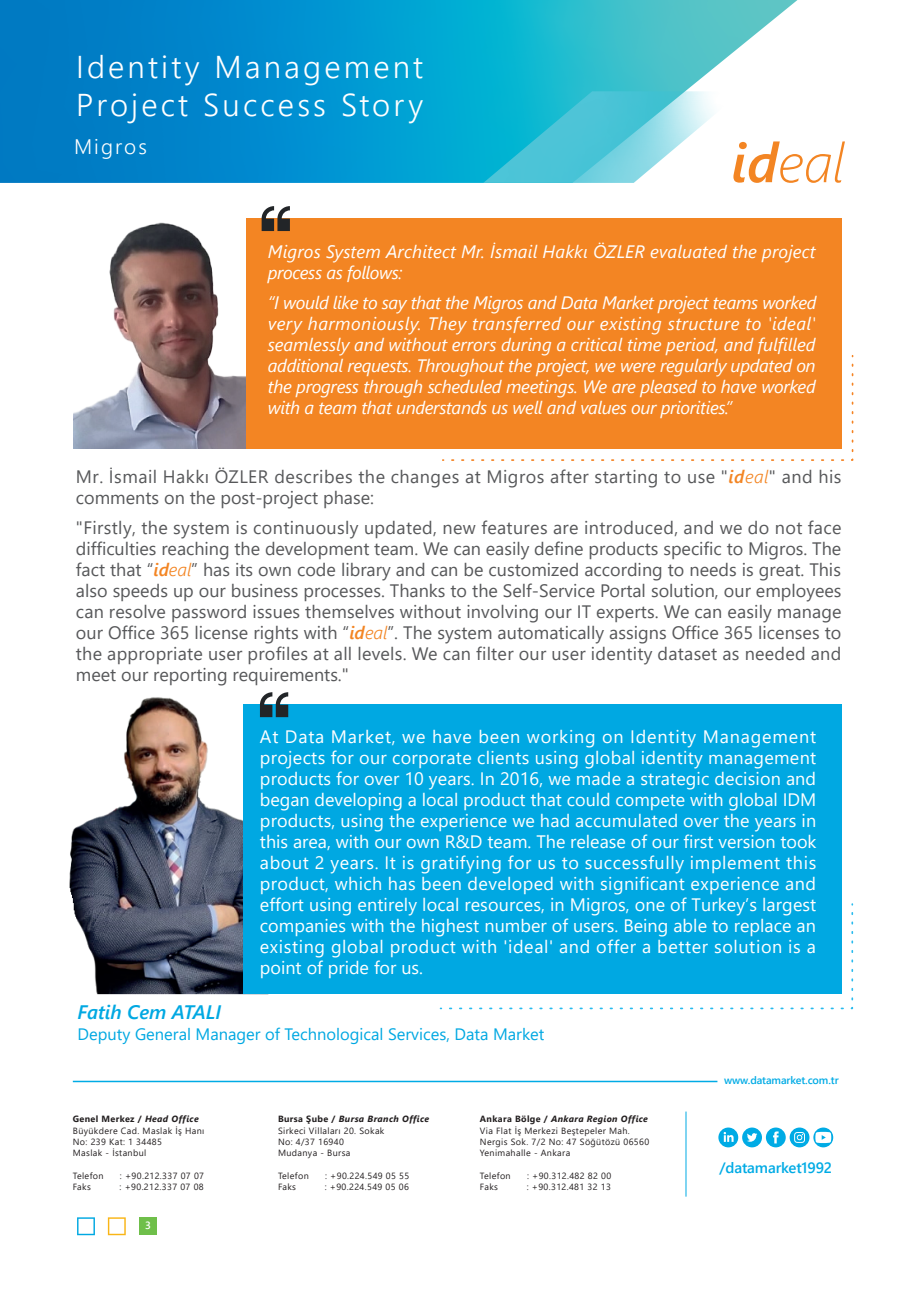
<style>
.page{position:relative;width:919px;height:1289px;background:#fff}
.page>*{position:absolute;margin:0;border:0;box-sizing:border-box;transform-origin:0 0}
.t1{font:300 31.5px/37.5px "Segoe UI";letter-spacing:.1em;color:#fff}
.t2{font:300 21px "Segoe UI";letter-spacing:.1em;color:#fff}
.t3{font:italic 600 19.5px "Segoe UI";color:#00a8e2}
.t4{font:18px/21px "Segoe UI";letter-spacing:.015em;color:#57585a}
.t5{font:18px/21px "Segoe UI";letter-spacing:.035em;color:#fff;text-align:justify}
.t6{font:italic 18px/21px "Segoe UI";letter-spacing:-.02em;color:#fff;text-align:justify}
.t7{font:italic 18px/21px "Segoe UI";letter-spacing:.01em;color:#fff}
.t8{font:16.5px "Segoe UI";color:#00a8e2}
.t9{font:600 15px "Segoe UI";letter-spacing:-.01em;color:#00abe5}
.t10{font:600 10.8px "Segoe UI";letter-spacing:-.01em;color:#00abe5}
.t11{font:600 10.5px "Segoe UI";color:#fff}
.t12{font:9px/11.2px "Segoe UI";letter-spacing:.04em;color:#231f20}
.s1{font-weight:600;font-style:italic;color:#f38523}
.s2{font-weight:300;font-style:italic;color:#f38523}
.s3{font-weight:700}
.s4{font-weight:700;font-style:italic}
</style>
<div class="page">
<img style="left:69px;top:692px;width:221px;height:303px">
<img style="left:74px;top:222px;width:172px;height:227px">
<div style="left:243px;top:704px;width:598px;height:289px;background:#00a8e2"></div>
<div style="left:246px;top:218px;width:595px;height:231px;background:#f38523"></div>
<div style="left:139px;top:1217px;width:17px;height:17px;background:#6fbf4a"></div>
<svg style="left:108px;top:1217px;width:18px;height:18px"></svg>
<svg style="left:77px;top:1217px;width:18px;height:18px"></svg>
<svg style="left:0;top:0;width:797px;height:183px;background:#159cce"></svg>
<svg style="left:851px;top:364px;width:3px;height:97px"></svg>
<svg style="left:442px;top:459px;width:401px;height:2px"></svg>
<svg style="left:261px;top:206px;width:29px;height:25px"></svg>
<svg style="left:440px;top:912px;width:414px;height:285px"></svg>
<hr style="left:73px;top:1080px;width:644px;height:2px;background:#00abe5">
<svg style="left:260px;top:692px;width:28px;height:25px"></svg>
<svg style="left:483px;top:91px;width:361px;height:92px"></svg>
<h1 class="t1" style="left:76px;top:45px;width:349px">Identity Management<br>Project Success Story</h1>
<p class="t2" style="left:74px;top:126px;width:74px">Migros</p>
<p class="t7" style="left:268px;top:238px;width:549px">Migros System Architect Mr. İsmail Hakkı ÖZLER evaluated the project process as follows:</p>
<p class="t6" style="left:268px;top:289px;width:550px">“I would like to say that the Migros and Data Market project teams worked very harmoniously. They transferred our existing structure to 'ideal' seamlessly and without errors during a critical time period, and fulfilled additional requests. Throughout the project, we were regularly updated on the progress through scheduled meetings. We are pleased to have worked with a team that understands us well and values our priorities.”</p>
<p class="t4" style="left:76px;top:464px;width:767px">Mr. İsmail Hakkı ÖZLER describes the changes at Migros after starting to use "<span class="s1">id</span><span class="s2">eal</span>" and his comments on the post-project phase:</p>
<p class="t4" style="left:76px;top:515px;width:767px;text-align:justify">"Firstly, the system is continuously updated, new features are introduced, and we do not face difficulties reaching the development team. We can easily define products specific to Migros. The fact that “<span class="s1">id</span><span class="s2">eal</span>” has its own code library and can be customized according to needs is great. This also speeds up our business processes. Thanks to the Self-Service Portal solution, our employees can resolve password issues themselves without involving our IT experts. We can easily manage our Office 365 license rights with “<span class="s1">id</span><span class="s2">eal</span>”. The system automatically assigns Office 365 licenses to the appropriate user profiles at all levels. We can filter our user identity dataset as needed and meet our reporting requirements."</p>
<p class="t5" style="left:260px;top:724px;width:558px">At Data Market, we have been working on Identity Management projects for our corporate clients using global identity management products for over 10 years. In 2016, we made a strategic decision and began developing a local product that could compete with global IDM products, using the experience we had accumulated over the years in this area, with our own R&amp;D team. The release of our first version took about 2 years. It is gratifying for us to successfully implement this product, which has been developed with significant experience and effort using entirely local resources, in Migros, one of Turkey’s largest companies with the highest number of users. Being able to replace an existing global product with 'ideal' and offer a better solution is a point of pride for us.</p>
<p class="t3" style="left:78px;top:993px;width:145px">Fatih Cem ATALI</p>
<p class="t8" style="left:78px;top:1018px;width:468px">Deputy General Manager of Technological Services, Data Market</p>
<p class="t12" style="left:73px;top:1112px;width:133px"><span class="s3">Genel Merkez /</span> <span class="s4">Head Office<br></span>Büyükdere Cad. Maslak İş Hanı<br>No: 239 Kat: 1 34485<br>Maslak - İstanbul</p>
<p class="t12" style="left:73px;top:1168px;width:32px">Telefon</p>
<p class="t12" style="left:120px;top:1168px;width:86px">: +90.212.337 07 07</p>
<p class="t12" style="left:73px;top:1180px;width:20px">Faks</p>
<p class="t12" style="left:120px;top:1180px;width:86px">: +90.212.337 07 08</p>
<p class="t11" style="left:145px;top:1215px;width:7px">3</p>
<p class="t12" style="left:278px;top:1112px;width:153px"><span class="s3">Bursa Şube /</span> <span class="s4">Bursa Branch Office<br></span>Sirkeci Villaları 20. Sokak<br>No: 4/37 16940<br>Mudanya - Bursa</p>
<p class="t12" style="left:278px;top:1168px;width:32px">Telefon</p>
<p class="t12" style="left:325px;top:1168px;width:86px">: +90.224.549 05 55</p>
<p class="t12" style="left:278px;top:1180px;width:20px">Faks</p>
<p class="t12" style="left:325px;top:1180px;width:86px">: +90.224.549 05 06</p>
<p class="t12" style="left:480px;top:1112px;width:171px"><span class="s3">Ankara Bölge /</span> <span class="s4">Ankara Region Office<br></span>Via Flat İş Merkezi Beştepeler Mah.<br>Nergis Sok. 7/2 No: 47 Söğütözü 06560<br>Yenimahalle - Ankara</p>
<p class="t12" style="left:480px;top:1168px;width:32px">Telefon</p>
<p class="t12" style="left:527px;top:1168px;width:86px">: +90.312.482 82 00</p>
<p class="t12" style="left:480px;top:1180px;width:20px">Faks</p>
<p class="t12" style="left:526px;top:1180px;width:86px">: +90.312.481 32 13</p>
<p class="t10" style="left:724px;top:1069px;width:116px">www.datamarket.com.tr</p>
<p class="t9" style="left:719px;top:1153px;width:114px">/datamarket1992</p>
</div>
